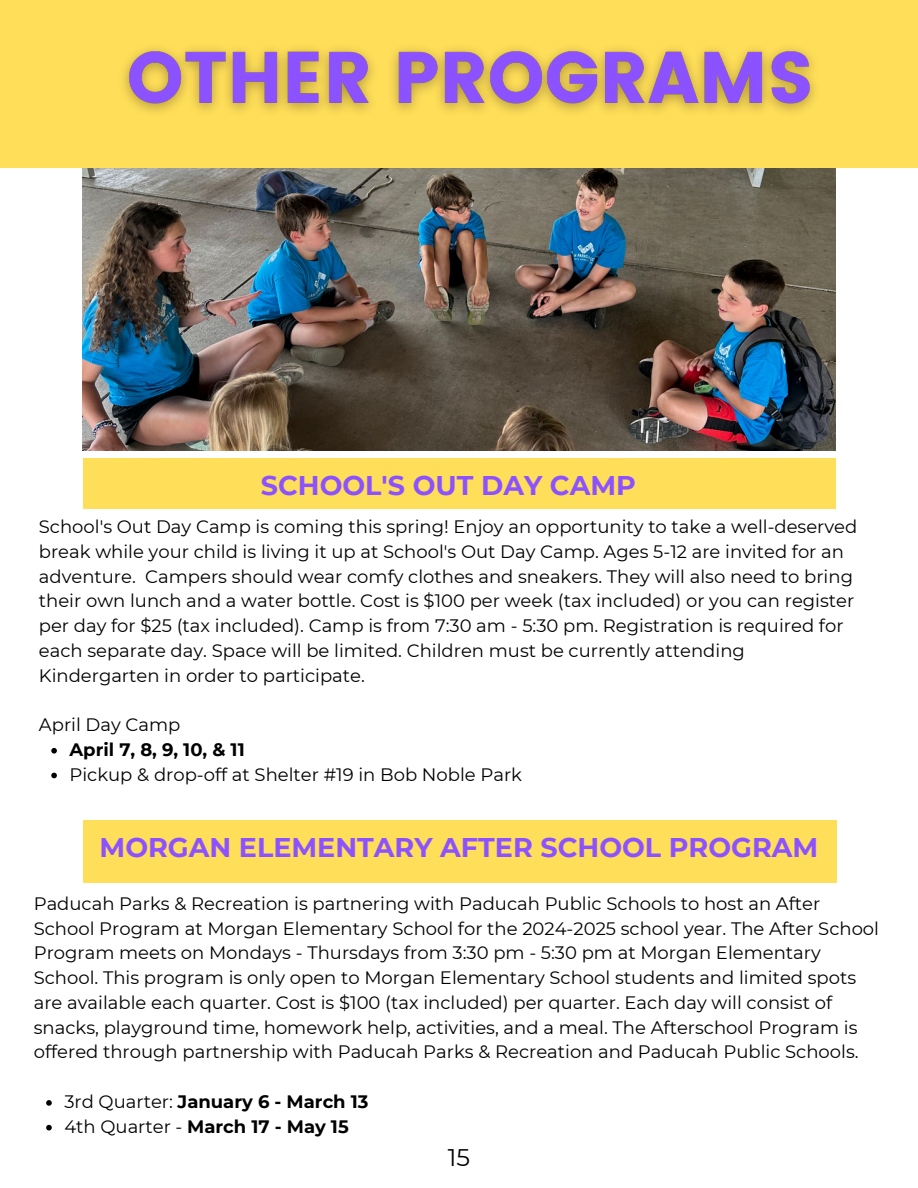
<style>
.page{position:relative;width:918px;height:1188px;background:#fff}
.page>*{position:absolute;margin:0;border:0;box-sizing:border-box;transform-origin:0 0}
.t1{font:700 27px "Montserrat";color:#8c52ff}
.t2{font:24px "Montserrat";color:#000}
.t3{font:18px/24.8px "Montserrat";color:#000}
.t4{font:700 18px "Montserrat";color:#000}
.s1{font-weight:400}
</style>
<div class="page">
<img style="left:83px;top:168px;width:752px;height:283px">
<div style="left:0;top:0;width:918px;height:168px;background:#ffde59"></div>
<img style="left:124px;top:48px;width:691px;height:64px">
<div style="left:83px;top:459px;width:752px;height:50px;background:#ffde59"></div>
<svg style="left:51px;top:748px;width:6px;height:6px"></svg>
<svg style="left:51px;top:773px;width:6px;height:5px"></svg>
<svg style="left:46px;top:1100px;width:6px;height:6px"></svg>
<svg style="left:46px;top:1125px;width:6px;height:5px"></svg>
<div style="left:83px;top:820px;width:753px;height:63px;background:#ffde59"></div>
<p class="t1" style="left:261px;top:469px;width:377px">SCHOOL'S OUT DAY CAMP</p>
<p class="t3" style="left:39px;top:514px;width:820px">School's Out Day Camp is coming this spring! Enjoy an opportunity to take a well-deserved break while your child is living it up at School's Out Day Camp. Ages 5-12 are invited for an adventure. Campers should wear comfy clothes and sneakers. They will also need to bring their own lunch and a water bottle. Cost is $100 per week (tax included) or you can register per day for $25 (tax included). Camp is from 7:30 am - 5:30 pm. Registration is required for each separate day. Space will be limited. Children must be currently attending Kindergarten in order to participate.</p>
<h2 class="t3" style="left:39px;top:712px;width:143px">April Day Camp</h2>
<p class="t4" style="left:69px;top:738px;width:177px">April 7, 8, 9, 10, &amp; 11</p>
<p class="t3" style="left:69px;top:762px;width:454px">Pickup &amp; drop-off at Shelter #19 in Bob Noble Park</p>
<h2 class="t1" style="left:100px;top:831px;width:720px">MORGAN ELEMENTARY AFTER SCHOOL PROGRAM</h2>
<p class="t3" style="left:34px;top:891px;width:847px">Paducah Parks &amp; Recreation is partnering with Paducah Public Schools to host an After School Program at Morgan Elementary School for the 2024-2025 school year. The After School Program meets on Mondays - Thursdays from 3:30 pm - 5:30 pm at Morgan Elementary School. This program is only open to Morgan Elementary School students and limited spots are available each quarter. Cost is $100 (tax included) per quarter. Each day will consist of snacks, playground time, homework help, activities, and a meal. The Afterschool Program is offered through partnership with Paducah Parks &amp; Recreation and Paducah Public Schools.</p>
<p class="t4" style="left:64px;top:1091px;width:306px"><span class="s1">3rd Quarter:</span> January 6 - March 13</p>
<p class="t4" style="left:64px;top:1115px;width:286px"><span class="s1">4th Quarter -</span> March 17 - May 15</p>
<p class="t2" style="left:448px;top:1143px;width:24px">15</p>
</div>
